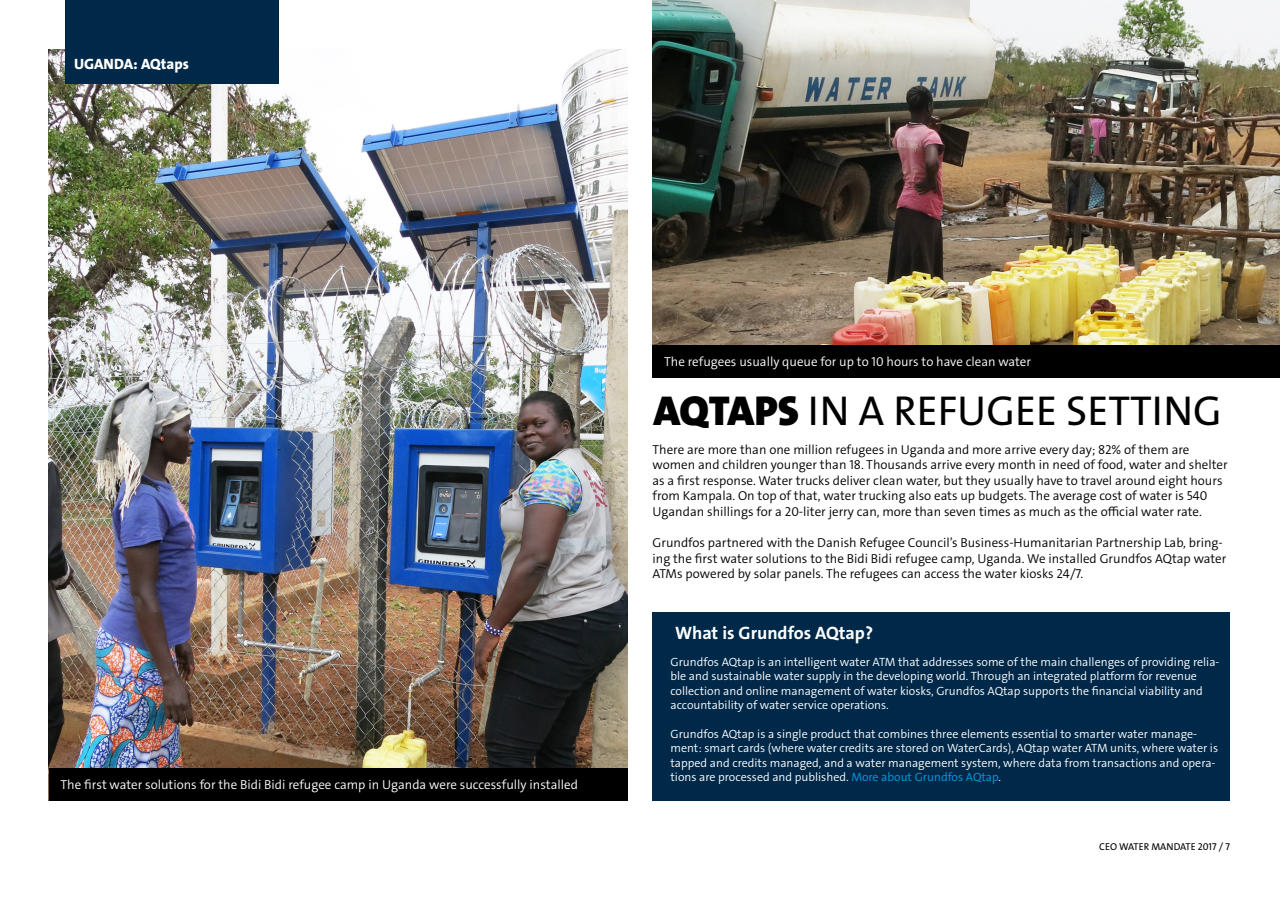
<style>
.page{position:relative;width:1280px;height:900px;background:#fff}
.page>*{position:absolute;margin:0;border:0;box-sizing:border-box;transform-origin:0 0}
.t1{font:42px "Grundfos The Sans V2 OT 5 R";color:#000}
.t2{font:18px "Grundfos The Sans V2 OT 7 B";color:#fff}
.t3{font:15px "Grundfos The Sans V2 OT 8 XB";color:#fff}
.t4{font:13px/15.6px "Grundfos The Sans V2 OT 4 SL";color:#000}
.t5{font:13px "Grundfos The Sans V2 OT 4 SL";color:#fff}
.t6{font:12px/14.4px "Grundfos The Sans V2 OT 4 SL";color:#fff}
.t7{font:10px "Grundfos The Sans V2 OT 5 R";color:#000}
.s1{font-family:"Grundfos The Sans V2 OT 9 BL"}
.s2{color:#009ee3}
</style>
<div class="page">
<img style="left:49px;top:50px;width:579px;height:718px">
<div style="left:65px;top:0;width:214px;height:83px;background:#002949"></div>
<img style="left:652px;top:0;width:628px;height:378px">
<div style="left:653px;top:345px;width:627px;height:33px;background:#000"></div>
<div style="left:49px;top:768px;width:579px;height:33px;background:#000"></div>
<div style="left:652px;top:612px;width:578px;height:189px;background:#002949"></div>
<p class="t3" style="left:74px;top:55px;width:116px">UGANDA: AQtaps</p>
<p class="t5" style="left:61px;top:776px;width:519px">The first water solutions for the Bidi Bidi refugee camp in Uganda were successfully installed</p>
<p class="t5" style="left:664px;top:353px;width:368px">The refugees usually queue for up to 10 hours to have clean water</p>
<h1 class="t1" style="left:653px;top:384px;width:570px"><span class="s1">AQTAPS</span> IN A REFUGEE SETTING</h1>
<p class="t4" style="left:652px;top:441px;width:577px">There are more than one million refugees in Uganda and more arrive every day; 82% of them are women and children younger than 18. Thousands arrive every month in need of food, water and shelter as a first response. Water trucks deliver clean water, but they usually have to travel around eight hours from Kampala. On top of that, water trucking also eats up budgets. The average cost of water is 540<br>Ugandan shillings for a 20-liter jerry can, more than seven times as much as the official water rate.</p>
<p class="t4" style="left:652px;top:535px;width:575px">Grundfos partnered with the Danish Refugee Council’s Business-Humanitarian Partnership Lab, bring&shy;ing the first water solutions to the Bidi Bidi refugee camp, Uganda. We installed Grundfos AQtap water<br>ATMs powered by solar panels. The refugees can access the water kiosks 24/7.</p>
<h2 class="t2" style="left:675px;top:621px;width:200px">What is Grundfos AQtap?</h2>
<p class="t6" style="left:670px;top:655px;width:551px">Grundfos AQtap is an intelligent water ATM that addresses some of the main challenges of providing relia&shy;ble and sustainable water supply in the developing world. Through an integrated platform for revenue collection and online management of water kiosks, Grundfos AQtap supports the financial viability and accountability of water service operations.</p>
<p class="t6" style="left:670px;top:727px;width:549px">Grundfos AQtap is a single product that combines three elements essential to smarter water manage&shy;ment: smart cards (where water credits are stored on WaterCards), AQtap water ATM units, where water is tapped and credits managed, and a water management system, where data from transactions and opera&shy;tions are processed and published. <span class="s2">More about Grundfos AQtap</span>.</p>
<p class="t7" style="left:1099px;top:840px;width:132px">CEO WATER MANDATE 2017 / 7</p>
</div>
